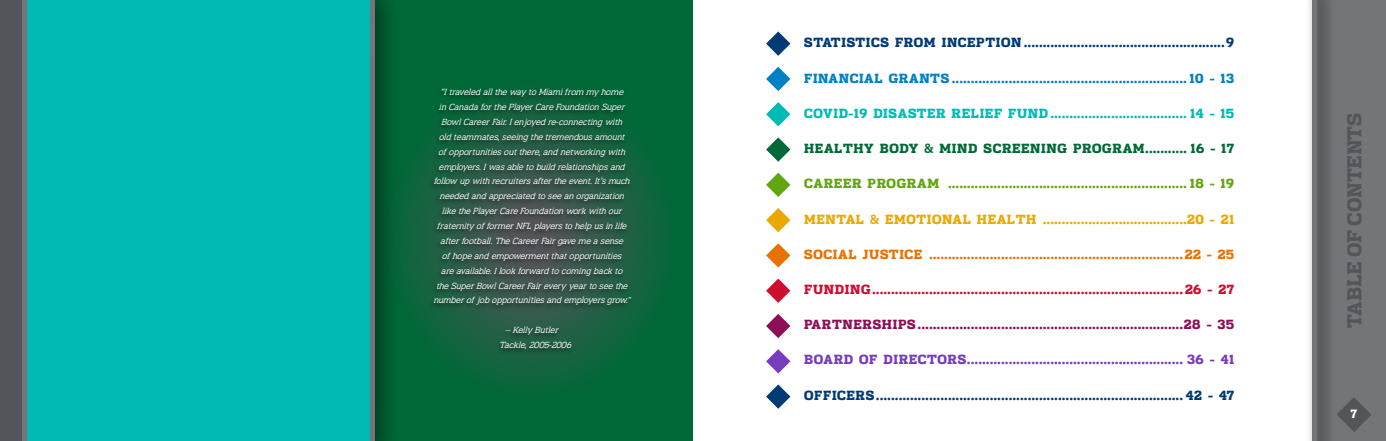
<style>
.page{position:relative;width:1386px;height:441px;background:#fff}
.page>*{position:absolute;margin:0;border:0;box-sizing:border-box;transform-origin:0 0}
.t1{font:700 20.12px "Endzone Slab";color:#54555a}
.t2{font:700 13.12px "Endzone";color:#003b75}
.t3{font:700 13.12px "Endzone";color:#ce0e2d}
.t4{font:700 13.12px "Endzone";color:#8d0e57}
.t5{font:700 13.12px "Endzone";color:#e87200}
.t6{font:700 13.12px "Endzone";color:#0080c6}
.t7{font:700 13.12px "Endzone";color:#61a60e}
.t8{font:700 13.12px "Endzone";color:#773dbd}
.t9{font:700 13.12px "Endzone";color:#00bbb4}
.t10{font:700 13.12px "Endzone";color:#eba900}
.t11{font:700 13.12px "Endzone";color:#006937}
.t12{font:700 12.25px "Endzone Slab";color:#fff}
.t13{font:italic 300 8.75px/14.9px "Endzone";color:#fff;text-align:center}
.s1{font-weight:400}
</style>
<div class="page">
<div style="left:403px;top:0;width:290px;height:441px;background:#006937"></div>
<div style="left:4px;top:0;width:399px;height:441px;background:#000;opacity:.5"></div>
<div style="left:26px;top:0;width:344px;height:441px;background:#00bbb4"></div>
<div style="left:0;top:0;width:24px;height:441px;background:#54555a"></div>
<svg style="left:384px;top:75px;width:295px;height:326px;background:#0a653a"></svg>
<div style="left:370px;top:0;width:5px;height:441px;background:#737578"></div>
<hr style="left:22px;top:0;width:4px;height:441px;background:#737578">
<div style="left:1317px;top:0;width:69px;height:441px;background:#737578"></div>
<div style="left:1305px;top:0;width:30px;height:441px;background:#000;opacity:.75"></div>
<div style="left:1312px;top:0;width:5px;height:441px;background:#737578"></div>
<div style="left:428px;top:87px;width:206px;height:269px;background:#000;opacity:.6"></div>
<svg style="left:766px;top:32px;width:24px;height:24px"></svg>
<svg style="left:766px;top:173px;width:24px;height:24px"></svg>
<svg style="left:766px;top:102px;width:24px;height:24px"></svg>
<svg style="left:766px;top:243px;width:24px;height:25px"></svg>
<svg style="left:766px;top:349px;width:24px;height:25px"></svg>
<svg style="left:766px;top:67px;width:24px;height:24px"></svg>
<svg style="left:766px;top:208px;width:24px;height:24px"></svg>
<svg style="left:766px;top:314px;width:24px;height:24px"></svg>
<svg style="left:766px;top:137px;width:24px;height:25px"></svg>
<svg style="left:766px;top:279px;width:24px;height:24px"></svg>
<svg style="left:766px;top:384px;width:24px;height:25px"></svg>
<svg style="left:1337px;top:397px;width:34px;height:35px"></svg>
<p class="t13" style="left:433px;top:85px;width:201px">“Itraveled alltheway toMiamifrom my home<br>in CanadaforthePlayerCareFoundation Super BowlCareerFair.Ienjoyed re-connectingwith old teammates,seeingthetremendousamount ofopportunitiesoutthere,and networkingwith employers.Iwasabletobuild relationshipsand follow up with recruitersaftertheevent.It’smuch needed and appreciated toseean organization likethePlayerCareFoundation workwith our fraternity offormerNFLplayerstohelp usin life afterfootball.TheCareerFairgavemeasense ofhopeand empowermentthatopportunities areavailable.Ilookforward tocomingbackto theSuperBowlCareerFairevery yeartoseethe numberofjob opportunitiesand employersgrow."</p>
<p class="t13" style="left:499px;top:323px;width:76px;text-align:left;text-indent:6px">–Kelly Butler<br>Tackle,2005-2006</p>
<h2 class="t2" style="left:804px;top:35px;width:432px">STATISTICS FROM INCEPTION .....................................................9</h2>
<h2 class="t6" style="left:804px;top:70px;width:432px">FINANCIAL GRANTS .............................................................. 10 - 13</h2>
<h2 class="t9" style="left:804px;top:106px;width:432px">COVID-19 DISASTER RELIEF FUND.................................... 14 - 15</h2>
<h2 class="t11" style="left:804px;top:141px;width:432px">HEALTHY BODY <span class="s1">&amp;</span> MIND SCREENING PROGRAM........... 16 - 17</h2>
<h2 class="t7" style="left:804px;top:176px;width:432px">CAREER PROGRAM ............................................................... 18 - 19</h2>
<h2 class="t10" style="left:804px;top:211px;width:432px">MENTAL <span class="s1">&amp;</span> EMOTIONAL HEALTH ......................................20 - 21</h2>
<h2 class="t5" style="left:804px;top:247px;width:432px">SOCIAL JUSTICE ...................................................................22 - 25</h2>
<h2 class="t3" style="left:804px;top:282px;width:432px">FUNDING..................................................................................26 - 27</h2>
<h2 class="t4" style="left:804px;top:317px;width:432px">PARTNERSHIPS......................................................................28 - 35</h2>
<h2 class="t8" style="left:804px;top:352px;width:432px">BOARD OF DIRECTORS......................................................... 36 - 41</h2>
<h2 class="t2" style="left:804px;top:387px;width:432px">OFFICERS................................................................................. 42 - 47</h2>
<h1 class="t1" style="left:1343px;top:328px;width:217px;rotate:-90deg">TABLE OF CONTENTS</h1>
<h3 class="t12" style="left:1351px;top:407px;width:8px">7</h3>
</div>
